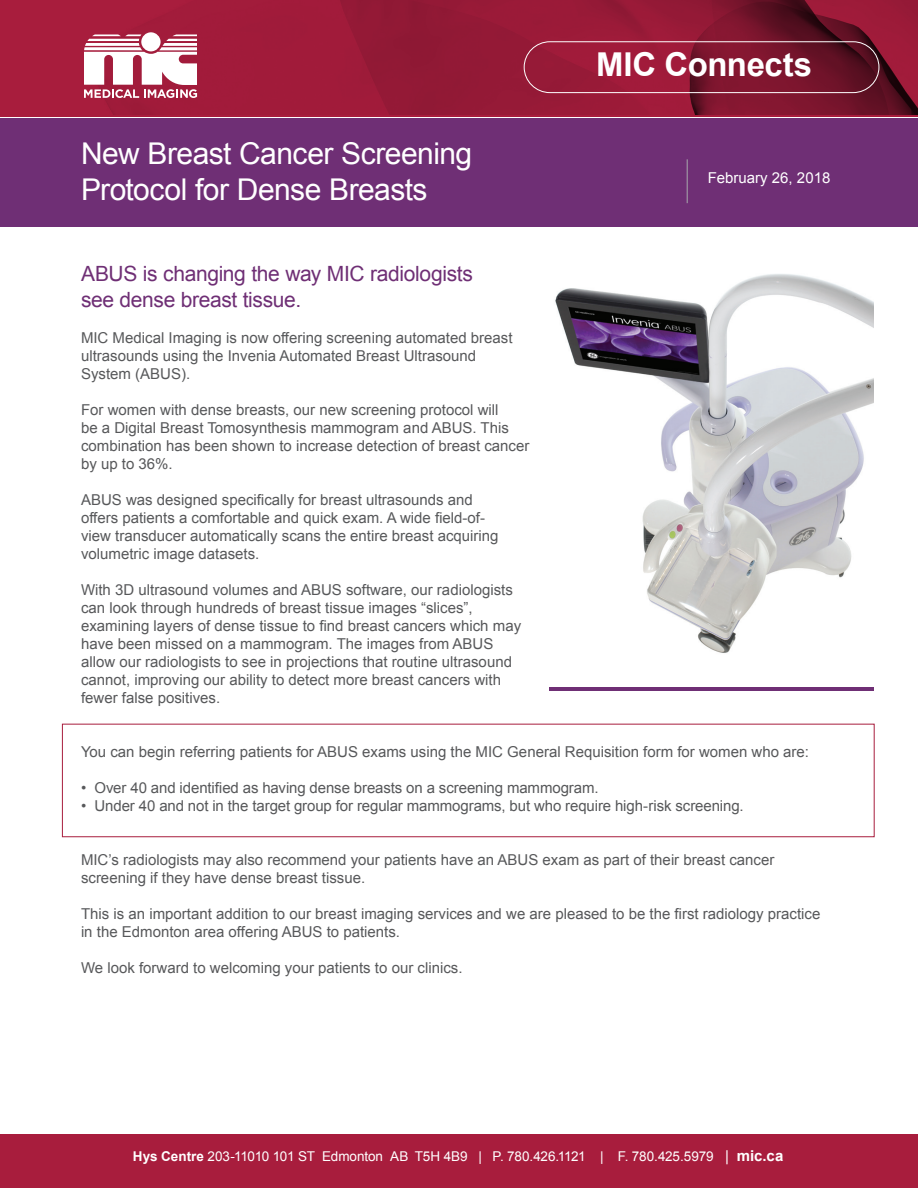
<style>
.page{position:relative;width:918px;height:1188px;background:#fff}
.page>*{position:absolute;margin:0;border:0;box-sizing:border-box;transform-origin:0 0}
.t1{font:700 32.85px "Arial";letter-spacing:-.01em;color:#fff}
.t2{font:30px/36px "Arial";letter-spacing:-.02em;color:#fff}
.t3{font:21px/25.2px "Arial";letter-spacing:-.015em;color:#6f2f75}
.t4{font:15px/18px "Arial";color:#57585a}
.t5{font:15px "Arial";color:#fff}
.t6{font:13.5px "Arial";letter-spacing:-.01em;color:#fff}
.s1{font-weight:700}
.s2{font-size:15px}
.s3{font-weight:700;font-size:15px}
</style>
<div class="page">
<div style="left:0;top:1134px;width:918px;height:54px;background:#a81d3d"></div>
<div style="left:0;top:118px;width:918px;height:109px;background:#6f2f75"></div>
<svg style="left:0;top:0;width:918px;height:117px;background:#931936"></svg>
<div style="left:62px;top:724px;width:812px;height:113px;border:1px solid #a81d3d"></div>
<svg style="left:141px;top:32px;width:20px;height:19px"></svg>
<svg style="left:84px;top:34px;width:113px;height:64px"></svg>
<div style="left:524px;top:41px;width:355px;height:52px;border:1px solid #fff;border-radius:26px"></div>
<img style="left:555px;top:274px;width:319px;height:379px">
<hr style="left:550px;top:687px;width:324px;height:3px;background:#6f2f75">
<hr style="left:687px;top:159px;width:1px;height:44px;background:#a8a9ad">
<h2 class="t2" style="left:81px;top:136px;width:393px">New Breast Cancer Screening<br>Protocol for Dense Breasts</h2>
<h3 class="t3" style="left:81px;top:262px;width:393px">ABUS is changing the way MIC radiologists see dense breast tissue.</h3>
<p class="t4" style="left:81px;top:329px;width:433px">MIC Medical Imaging is now offering screening automated breast ultrasounds using the Invenia Automated Breast Ultrasound<br>System (ABUS).</p>
<p class="t4" style="left:81px;top:401px;width:450px">For women with dense breasts, our new screening protocol will<br>be a Digital Breast Tomosynthesis mammogram and ABUS. This combination has been shown to increase detection of breast cancer by up to 36%.</p>
<p class="t4" style="left:81px;top:491px;width:419px">ABUS was designed specifically for breast ultrasounds and offers patients a comfortable and quick exam. A wide field-of&shy;view transducer automatically scans the entire breast acquiring volumetric image datasets.</p>
<p class="t4" style="left:81px;top:581px;width:442px">With 3D ultrasound volumes and ABUS software, our radiologists can look through hundreds of breast tissue images “slices”, examining layers of dense tissue to find breast cancers which may have been missed on a mammogram. The images from ABUS allow our radiologists to see in projections that routine ultrasound cannot, improving our ability to detect more breast cancers with fewer false positives.</p>
<h1 class="t1" style="left:596px;top:46px;width:217px">MIC Connects</h1>
<p class="t5" style="left:708px;top:168px;width:124px">February 26, 2018</p>
<p class="t4" style="left:81px;top:743px;width:730px">You can begin referring patients for ABUS exams using the MIC General Requisition form for women who are:</p>
<p class="t4" style="left:81px;top:779px;width:519px">• Over 40 and identified as having dense breasts on a screening mammogram.</p>
<p class="t4" style="left:81px;top:797px;width:664px">• Under 40 and not in the target group for regular mammograms, but who require high-risk screening.</p>
<p class="t4" style="left:81px;top:851px;width:695px">MIC’s radiologists may also recommend your patients have an ABUS exam as part of their breast cancer screening if they have dense breast tissue.</p>
<p class="t4" style="left:81px;top:905px;width:741px">This is an important addition to our breast imaging services and we are pleased to be the first radiology practice in the Edmonton area offering ABUS to patients.</p>
<p class="t4" style="left:81px;top:959px;width:383px">We look forward to welcoming your patients to our clinics.</p>
<p class="t6" style="left:133px;top:1147px;width:652px"><span class="s1">Hys Centre</span> 203-11010 101 ST Edmonton AB T5H 4B9 | P. 780.426.1121 | F. 780.425.5979 <span class="s2">|</span> <span class="s3">mic.ca</span></p>
</div>
